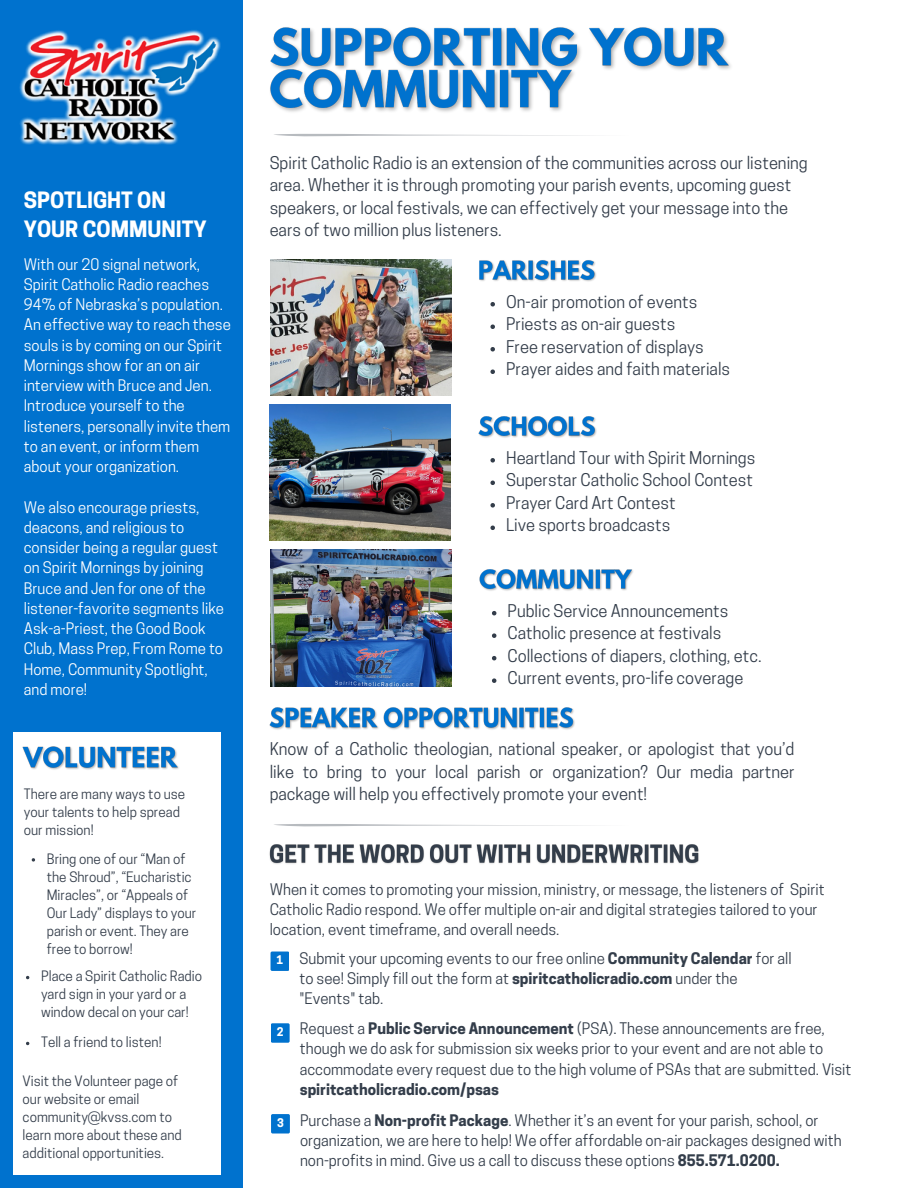
<style>
.page{position:relative;width:918px;height:1188px;background:#fff}
.page>*{position:absolute;margin:0;border:0;box-sizing:border-box;transform-origin:0 0}
.t1{font:700 21.15px/29.1px "Cooper Hewitt";color:#fff}
.t2{font:16.5px/22.5px "Cooper Hewitt";color:#333d4a}
.t3{font:15px/20.2px "Cooper Hewitt";color:#333d4a}
.t4{font:15px/20.2px "Cooper Hewitt";color:#fff}
.t5{font:13.5px/18px "Cooper Hewitt";color:#333d4a}
.t6{font:700 11.25px "Cooper Hewitt";color:#fff}
.s1{font-weight:700}
</style>
<div class="page">
<div style="left:0;top:0;width:243px;height:1188px;background:#0072ce"></div>
<div style="left:14px;top:733px;width:207px;height:442px;background:#fff"></div>
<svg style="left:274px;top:134px;width:312px;height:2px"></svg>
<img style="left:271px;top:260px;width:181px;height:136px">
<img style="left:271px;top:550px;width:181px;height:136px">
<svg style="left:274px;top:824px;width:313px;height:3px"></svg>
<div style="left:271px;top:952px;width:18px;height:19px;background:#0072ce;border-radius:2px"></div>
<div style="left:271px;top:1023px;width:19px;height:20px;background:#0072ce;border-radius:2px"></div>
<div style="left:271px;top:1114px;width:19px;height:20px;background:#0072ce;border-radius:2px"></div>
<img style="left:270px;top:405px;width:181px;height:136px">
<img style="left:22px;top:746px;width:157px;height:24px">
<svg style="left:32px;top:858px;width:3px;height:4px"></svg>
<img style="left:270px;top:27px;width:461px;height:85px">
<svg style="left:490px;top:302px;width:5px;height:5px"></svg>
<svg style="left:490px;top:325px;width:5px;height:4px"></svg>
<svg style="left:490px;top:347px;width:5px;height:5px"></svg>
<svg style="left:490px;top:370px;width:5px;height:4px"></svg>
<img style="left:479px;top:260px;width:117px;height:22px">
<svg style="left:490px;top:458px;width:5px;height:5px"></svg>
<svg style="left:490px;top:481px;width:5px;height:4px"></svg>
<svg style="left:490px;top:503px;width:5px;height:5px"></svg>
<svg style="left:490px;top:526px;width:5px;height:4px"></svg>
<img style="left:478px;top:416px;width:119px;height:22px">
<svg style="left:492px;top:611px;width:4px;height:4px"></svg>
<svg style="left:492px;top:633px;width:4px;height:5px"></svg>
<svg style="left:492px;top:656px;width:4px;height:4px"></svg>
<svg style="left:492px;top:678px;width:4px;height:5px"></svg>
<img style="left:479px;top:569px;width:154px;height:22px">
<img style="left:269px;top:707px;width:306px;height:23px">
<img style="left:269px;top:844px;width:430px;height:20px">
<img style="left:19px;top:30px;width:202px;height:115px">
<h4 class="t1" style="left:24px;top:189px;width:185px">SPOTLIGHT ON<br>YOUR COMMUNITY</h4>
<h4 class="t4" style="left:24px;top:256px;width:209px">With our 20 signal network,<br>Spirit Catholic Radio reaches<br>94% of Nebraska’s population.<br>An effective way to reach these souls is by coming on our Spirit<br>Mornings show for an on air interview with Bruce and Jen.<br>Introduce yourself to the listeners, personally invite them to an event, or inform them about your organization.</h4>
<h6 class="t4" style="left:24px;top:499px;width:202px">We also encourage priests, deacons, and religious to consider being a regular guest on Spirit Mornings by joining<br>Bruce and Jen for one of the listener-favorite segments like<br>Ask-a-Priest, the Good Book<br>Club, Mass Prep, From Rome to<br>Home, Community Spotlight, and more!</h6>
<p class="t5" style="left:24px;top:786px;width:163px">There are many ways to use your talents to help spread our mission!</p>
<p class="t5" style="left:47px;top:851px;width:151px">Bring one of our “Man of the Shroud”, “Eucharistic<br>Miracles”, or “Appeals of<br>Our Lady” displays to your parish or event. They are free to borrow!</p>
<h6 class="t5" style="left:41px;top:969px;width:163px">Place a Spirit Catholic Radio yard sign in your yard or a window decal on your car!</h6>
<p class="t5" style="left:41px;top:1035px;width:122px">Tell a friend to listen!</p>
<p class="t5" style="left:23px;top:1074px;width:161px">Visit the Volunteer page of our website or email community@kvss.com to learn more about these and additional opportunities.</p>
<h4 class="t2" style="left:270px;top:153px;width:540px">Spirit Catholic Radio is an extension of the communities across our listening area. Whether it is through promoting your parish events, upcoming guest speakers, or local festivals, we can effectively get your message into the ears of two million plus listeners.</h4>
<p class="t2" style="left:506px;top:292px;width:193px">On-air promotion of events</p>
<p class="t2" style="left:506px;top:315px;width:171px">Priests as on-air guests</p>
<p class="t2" style="left:506px;top:337px;width:199px">Free reservation of displays</p>
<p class="t2" style="left:506px;top:360px;width:226px">Prayer aides and faith materials</p>
<p class="t2" style="left:506px;top:448px;width:251px">Heartland Tour with Spirit Mornings</p>
<p class="t2" style="left:506px;top:471px;width:248px">Superstar Catholic School Contest</p>
<p class="t2" style="left:506px;top:493px;width:171px">Prayer Card Art Contest</p>
<p class="t2" style="left:506px;top:516px;width:166px">Live sports broadcasts</p>
<p class="t2" style="left:508px;top:601px;width:222px">Public Service Announcements</p>
<p class="t2" style="left:508px;top:624px;width:215px">Catholic presence at festivals</p>
<p class="t2" style="left:508px;top:646px;width:255px">Collections of diapers, clothing, etc.</p>
<p class="t2" style="left:508px;top:669px;width:237px">Current events, pro-life coverage</p>
<p class="t2" style="left:270px;top:740px;width:526px;text-align:justify">Know of a Catholic theologian, national speaker, or apologist that you’d like to bring to your local parish or organization? Our media partner package will help you effectively promote your event!</p>
<p class="t3" style="left:270px;top:881px;width:557px">When it comes to promoting your mission, ministry, or message, the listeners of Spirit<br>Catholic Radio respond. We offer multiple on-air and digital strategies tailored to your location, event timeframe, and overall needs.</p>
<p class="t3" style="left:299px;top:950px;width:494px">Submit your upcoming events to our free online <span class="s1">Community Calendar</span> for all to see! Simply fill out the form at <span class="s1">spiritcatholicradio.com</span> under the "Events" tab.</p>
<h4 class="t6" style="left:277px;top:956px;width:8px">1</h4>
<h4 class="t6" style="left:277px;top:1028px;width:8px">2</h4>
<h4 class="t6" style="left:277px;top:1118px;width:8px">3</h4>
<p class="t3" style="left:300px;top:1020px;width:553px">Request a <span class="s1">Public Service Announcement</span> (PSA). These announcements are free, though we do ask for submission six weeks prior to your event and are not able to accommodate every request due to the high volume of PSAs that are submitted. Visit <span class="s1">spiritcatholicradio.com/psas</span></p>
<p class="t3" style="left:300px;top:1112px;width:543px">Purchase a <span class="s1">Non-profit Package</span>. Whether it’s an event for your parish, school, or organization, we are here to help! We offer affordable on-air packages designed with non-profits in mind. Give us a call to discuss these options <span class="s1">855.571.0200.</span></p>
</div>
